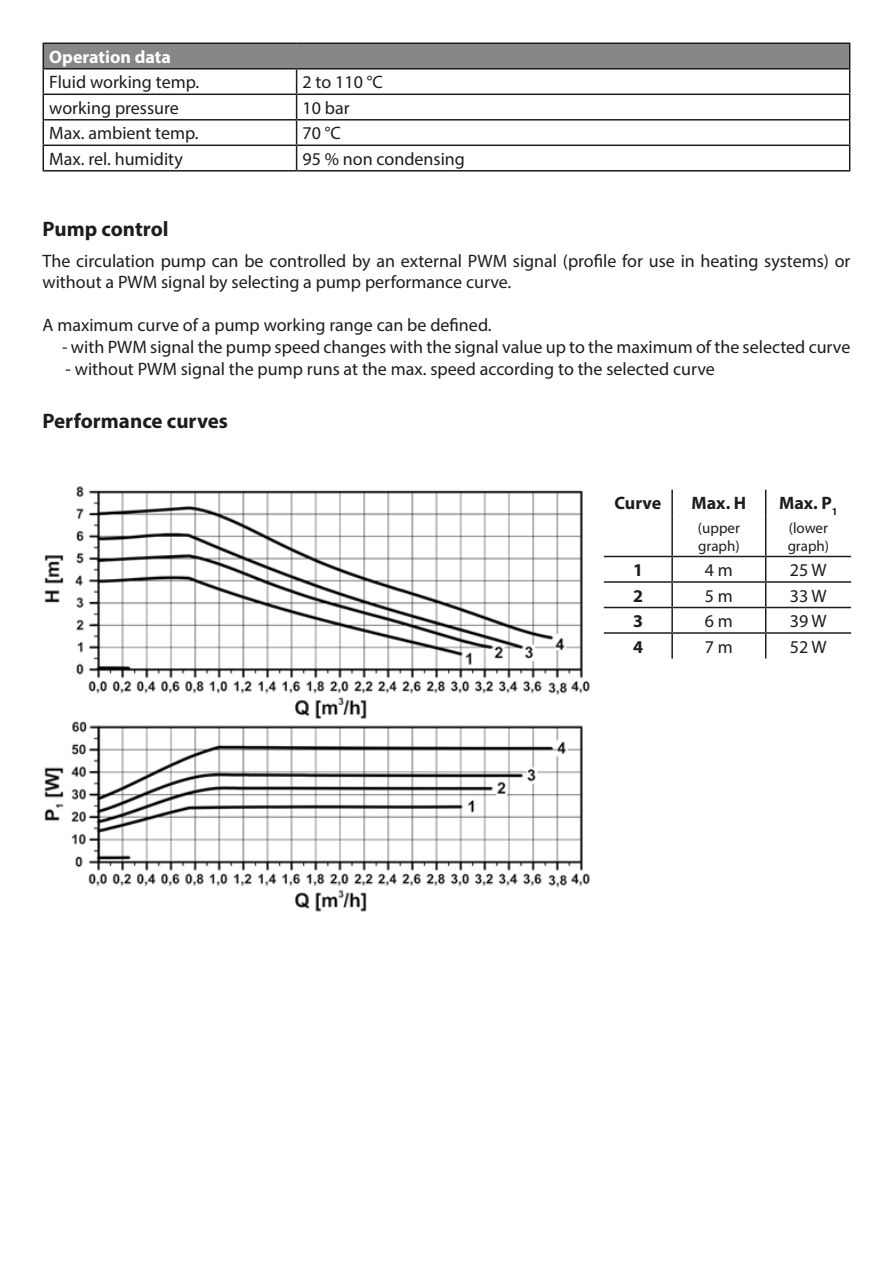
<style>
.page{position:relative;width:893px;height:1263px;background:#fff}
.page>*{position:absolute;margin:0;border:0;box-sizing:border-box;transform-origin:0 0}
.t1{font:700 21px "Myriad Pro";color:#1d1d1b}
.t2{font:18px/21.6px "Myriad Pro";color:#1d1d1b}
.t3{font:700 18px "Myriad Pro";color:#1d1d1b}
.t4{font:700 18px "Myriad Pro";color:#fff}
.t5{font:15px/18px "Myriad Pro";color:#1d1d1b}
</style>
<div class="page">
<hr style="left:671px;top:490px;width:2px;height:25px;background:#1d1d1b">
<svg style="left:765px;top:490px;width:1px;height:25px"></svg>
<hr style="left:671px;top:515px;width:2px;height:41px;background:#1d1d1b">
<hr style="left:765px;top:515px;width:1px;height:41px;background:#1d1d1b">
<hr style="left:604px;top:556px;width:68px;height:1px;background:#1d1d1b">
<hr style="left:672px;top:556px;width:94px;height:1px;background:#1d1d1b">
<hr style="left:671px;top:557px;width:2px;height:24px;background:#1d1d1b">
<hr style="left:766px;top:556px;width:85px;height:1px;background:#1d1d1b">
<hr style="left:604px;top:581px;width:68px;height:2px;background:#1d1d1b">
<hr style="left:672px;top:581px;width:94px;height:2px;background:#1d1d1b">
<hr style="left:671px;top:583px;width:2px;height:24px;background:#1d1d1b">
<hr style="left:766px;top:581px;width:85px;height:2px;background:#1d1d1b">
<hr style="left:604px;top:607px;width:68px;height:1px;background:#1d1d1b">
<hr style="left:672px;top:607px;width:94px;height:1px;background:#1d1d1b">
<hr style="left:671px;top:608px;width:2px;height:24px;background:#1d1d1b">
<hr style="left:766px;top:607px;width:85px;height:1px;background:#1d1d1b">
<hr style="left:604px;top:632px;width:68px;height:2px;background:#1d1d1b">
<hr style="left:672px;top:632px;width:94px;height:2px;background:#1d1d1b">
<hr style="left:671px;top:634px;width:2px;height:24px;background:#1d1d1b">
<hr style="left:766px;top:632px;width:85px;height:2px;background:#1d1d1b">
<svg style="left:765px;top:557px;width:1px;height:101px"></svg>
<img style="left:44px;top:486px;width:546px;height:426px">
<div style="left:43px;top:43px;width:807px;height:26px;background:#878787"></div>
<hr style="left:43px;top:43px;width:254px;height:1px;background:#1d1d1b">
<hr style="left:297px;top:43px;width:553px;height:1px;background:#1d1d1b">
<hr style="left:43px;top:68px;width:254px;height:2px;background:#1d1d1b">
<hr style="left:297px;top:68px;width:553px;height:2px;background:#1d1d1b">
<hr style="left:43px;top:94px;width:254px;height:1px;background:#1d1d1b">
<hr style="left:297px;top:94px;width:553px;height:1px;background:#1d1d1b">
<hr style="left:43px;top:119px;width:254px;height:2px;background:#1d1d1b">
<hr style="left:297px;top:119px;width:553px;height:2px;background:#1d1d1b">
<hr style="left:43px;top:145px;width:254px;height:1px;background:#1d1d1b">
<svg style="left:43px;top:44px;width:1px;height:126px"></svg>
<hr style="left:297px;top:145px;width:553px;height:1px;background:#1d1d1b">
<svg style="left:296px;top:70px;width:1px;height:100px"></svg>
<svg style="left:849px;top:44px;width:1px;height:126px"></svg>
<hr style="left:43px;top:170px;width:254px;height:2px;background:#1d1d1b">
<hr style="left:297px;top:170px;width:553px;height:2px;background:#1d1d1b">
<p class="t4" style="left:49px;top:45px;width:123px">Operation data</p>
<p class="t2" style="left:49px;top:71px;width:151px">Fluid working temp.</p>
<p class="t2" style="left:303px;top:71px;width:82px">2 to 110 °C</p>
<p class="t2" style="left:49px;top:97px;width:131px">working pressure</p>
<p class="t2" style="left:303px;top:97px;width:49px">10 bar</p>
<p class="t2" style="left:49px;top:122px;width:151px">Max. ambient temp.</p>
<p class="t2" style="left:303px;top:122px;width:40px">70 °C</p>
<p class="t2" style="left:49px;top:148px;width:135px">Max. rel. humidity</p>
<p class="t2" style="left:303px;top:148px;width:164px">95 % non condensing</p>
<p class="t1" style="left:43px;top:216px;width:128px">Pump control</p>
<p class="t2" style="left:43px;top:249px;width:809px">The circulation pump can be controlled by an external PWM signal (profile for use in heating systems) or without a PWM signal by selecting a pump performance curve.</p>
<p class="t2" style="left:43px;top:314px;width:451px">A maximum curve of a pump working range can be defined.</p>
<p class="t2" style="left:62px;top:336px;width:790px">- with PWM signal the pump speed changes with the signal value up to the maximum of the selected curve</p>
<p class="t2" style="left:65px;top:357px;width:651px">- without PWM signal the pump runs at the max. speed according to the selected curve</p>
<p class="t1" style="left:43px;top:407px;width:187px">Performance curves</p>
<p class="t3" style="left:615px;top:491px;width:48px">Curve</p>
<p class="t3" style="left:691px;top:491px;width:56px">Max. H</p>
<p class="t3" style="left:779px;top:491px;width:60px">Max. P<sub>1</sub></p>
<p class="t5" style="left:698px;top:518px;width:44px">(upper graph)</p>
<p class="t5" style="left:788px;top:518px;width:43px">(lower graph)</p>
<p class="t3" style="left:633px;top:558px;width:11px">1</p>
<p class="t2" style="left:705px;top:559px;width:30px">4 m</p>
<p class="t2" style="left:790px;top:559px;width:38px">25 W</p>
<p class="t3" style="left:633px;top:584px;width:11px">2</p>
<p class="t2" style="left:705px;top:584px;width:30px">5 m</p>
<p class="t2" style="left:790px;top:584px;width:38px">33 W</p>
<p class="t3" style="left:633px;top:609px;width:11px">3</p>
<p class="t2" style="left:705px;top:610px;width:30px">6 m</p>
<p class="t2" style="left:790px;top:610px;width:38px">39 W</p>
<p class="t3" style="left:633px;top:635px;width:11px">4</p>
<p class="t2" style="left:705px;top:635px;width:30px">7 m</p>
<p class="t2" style="left:790px;top:635px;width:38px">52 W</p>
</div>
